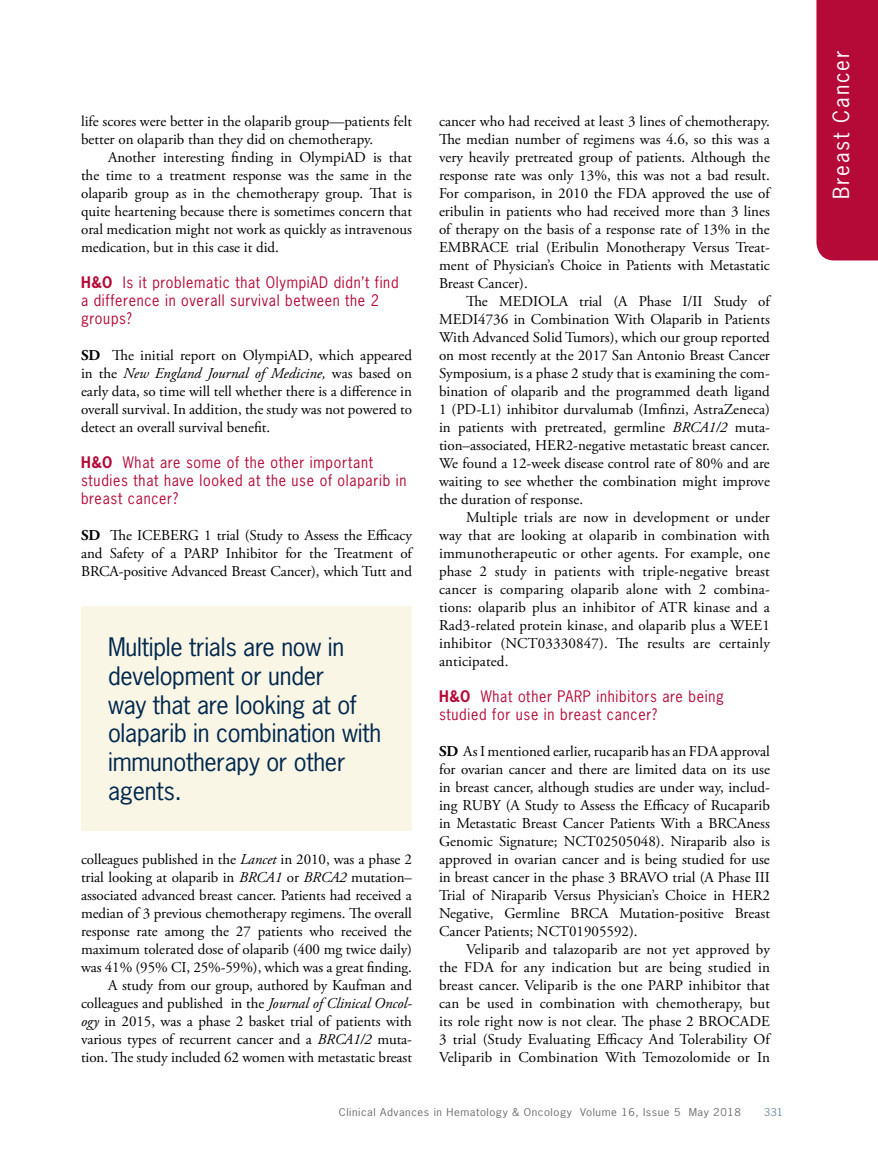
<style>
.page{position:relative;width:878px;height:1175px;background:#fff}
.page>*{position:absolute;margin:0;border:0;box-sizing:border-box;transform-origin:0 0}
.t1{font:24px/28.8px "News Gothic Std";letter-spacing:-.01em;color:#00274d}
.t2{font:21px "News Gothic Std";letter-spacing:.09em;color:#fff}
.t3{font:15px/18px "Adobe Garamond Pro";letter-spacing:-.005em;color:#000;text-align:justify}
.t4{font:15px/18px "News Gothic Std";letter-spacing:.05em;color:#b50938;scale:.95 1}
.t5{font:10.2px "News Gothic Std";letter-spacing:.05em;color:#6d6e71;scale:1.11 1}
.t6{font:10.2px "News Gothic Std";color:#738ba5;scale:1.11 1}
.s1{font-weight:700}
.s2{font-style:italic}
</style>
<div class="page">
<div style="left:816px;top:0;width:62px;height:260px;background:#b50938"></div>
<div style="left:81px;top:606px;width:331px;height:225px;background:#faf6e6"></div>
<p class="t3" style="left:81px;top:113px;width:332px">life scores were better in the olaparib group—patients felt better on olaparib than they did on chemotherapy.</p>
<p class="t3" style="left:81px;top:149px;width:332px;text-indent:27px">Another interesting finding in OlympiAD is that the time to a treatment response was the same in the olaparib group as in the chemotherapy group. That is quite heartening because there is sometimes concern that oral medication might not work as quickly as intravenous medication, but in this case it did.</p>
<p class="t4" style="left:81px;top:273px;width:336px"><span class="s1">H&amp;O</span> Is it problematic that OlympiAD didn’t find a difference in overall survival between the 2 groups?</p>
<p class="t3" style="left:81px;top:347px;width:332px"><span class="s1">SD</span> The initial report on OlympiAD, which appeared in the <span class="s2">New England Journal of Medicine,</span> was based on early data, so time will tell whether there is a difference in overall survival. In addition, the study was not powered to detect an overall survival benefit.</p>
<p class="t4" style="left:81px;top:453px;width:344px"><span class="s1">H&amp;O</span> What are some of the other important studies that have looked at the use of olaparib in breast cancer?</p>
<p class="t3" style="left:81px;top:527px;width:332px"><span class="s1">SD</span> The ICEBERG 1 trial (Study to Assess the Efficacy and Safety of a PARP Inhibitor for the Treatment of BRCA-positive Advanced Breast Cancer), which Tutt and</p>
<h1 class="t1" style="left:108px;top:632px;width:275px">Multiple trials are now in development or under<br>way that are looking at of olaparib in combination with immunotherapy or other agents.</h1>
<p class="t3" style="left:81px;top:851px;width:332px;text-align:right">colleagues published in the <span class="s2">Lancet</span> in 2010, was a phase 2 trial looking at olaparib in <span class="s2">BRCA1</span> or <span class="s2">BRCA2</span> mutation– associated advanced breast cancer. Patients had received a median of 3 previous chemotherapy regimens. The overall response rate among the 27 patients who received the maximum tolerated dose of olaparib (400 mg twice daily) was 41% (95% CI, 25%-59%), which was a great finding.<br>A study from our group, authored by Kaufman and colleagues and published in the <span class="s2">Journal of Clinical Oncol&shy;ogy</span> in 2015, was a phase 2 basket trial of patients with various types of recurrent cancer and a <span class="s2">BRCA1/2</span> muta&shy;tion. The study included 62 women with metastatic breast</p>
<p class="t3" style="left:439px;top:113px;width:332px">cancer who had received at least 3 lines of chemotherapy.<br>The median number of regimens was 4.6, so this was a very heavily pretreated group of patients. Although the response rate was only 13%, this was not a bad result.<br>For comparison, in 2010 the FDA approved the use of eribulin in patients who had received more than 3 lines of therapy on the basis of a response rate of 13% in the EMBRACE trial (Eribulin Monotherapy Versus Treat&shy;ment of Physician’s Choice in Patients with Metastatic Breast Cancer).</p>
<p class="t3" style="left:439px;top:293px;width:332px;text-indent:27px">The MEDIOLA trial (A Phase I/II Study of MEDI4736 in Combination With Olaparib in Patients With Advanced Solid Tumors), which our group reported on most recently at the 2017 San Antonio Breast Cancer Symposium, is a phase 2 study that is examining the com&shy;bination of olaparib and the programmed death ligand 1 (PD-L1) inhibitor durvalumab (Imfinzi, AstraZeneca) in patients with pretreated, germline <span class="s2">BRCA1/2</span> muta&shy;tion–associated, HER2-negative metastatic breast cancer.<br>We found a 12-week disease control rate of 80% and are waiting to see whether the combination might improve the duration of response.</p>
<p class="t3" style="left:439px;top:509px;width:332px;text-indent:27px">Multiple trials are now in development or under way that are looking at olaparib in combination with immunotherapeutic or other agents. For example, one phase 2 study in patients with triple-negative breast cancer is comparing olaparib alone with 2 combina&shy;tions: olaparib plus an inhibitor of ATR kinase and a Rad3-related protein kinase, and olaparib plus a WEE1 inhibitor (NCT03330847). The results are certainly anticipated.</p>
<p class="t4" style="left:439px;top:687px;width:301px"><span class="s1">H&amp;O</span> What other PARP inhibitors are being studied for use in breast cancer?</p>
<p class="t3" style="left:439px;top:743px;width:332px"><span class="s1">SD</span> As I mentioned earlier, rucaparib has an FDA approval for ovarian cancer and there are limited data on its use in breast cancer, although studies are under way, includ&shy;ing RUBY (A Study to Assess the Efficacy of Rucaparib in Metastatic Breast Cancer Patients With a BRCAness Genomic Signature; NCT02505048). Niraparib also is approved in ovarian cancer and is being studied for use in breast cancer in the phase 3 BRAVO trial (A Phase III Trial of Niraparib Versus Physician’s Choice in HER2<br>Negative, Germline BRCA Mutation-positive Breast Cancer Patients; NCT01905592).</p>
<p class="t3" style="left:439px;top:941px;width:332px;text-indent:27px">Veliparib and talazoparib are not yet approved by the FDA for any indication but are being studied in breast cancer. Veliparib is the one PARP inhibitor that can be used in combination with chemotherapy, but its role right now is not clear. The phase 2 BROCADE 3 trial (Study Evaluating Efficacy And Tolerability Of Veliparib in Combination With Temozolomide or In</p>
<p class="t5" style="left:339px;top:1105px;width:363px">Clinical Advances in Hematology &amp; Oncology Volume 16, Issue 5 May 2018</p>
<p class="t6" style="left:764px;top:1105px;width:19px">331</p>
<h2 class="t2" style="left:827px;top:199px;width:150px;rotate:-90deg">Breast Cancer</h2>
</div>
